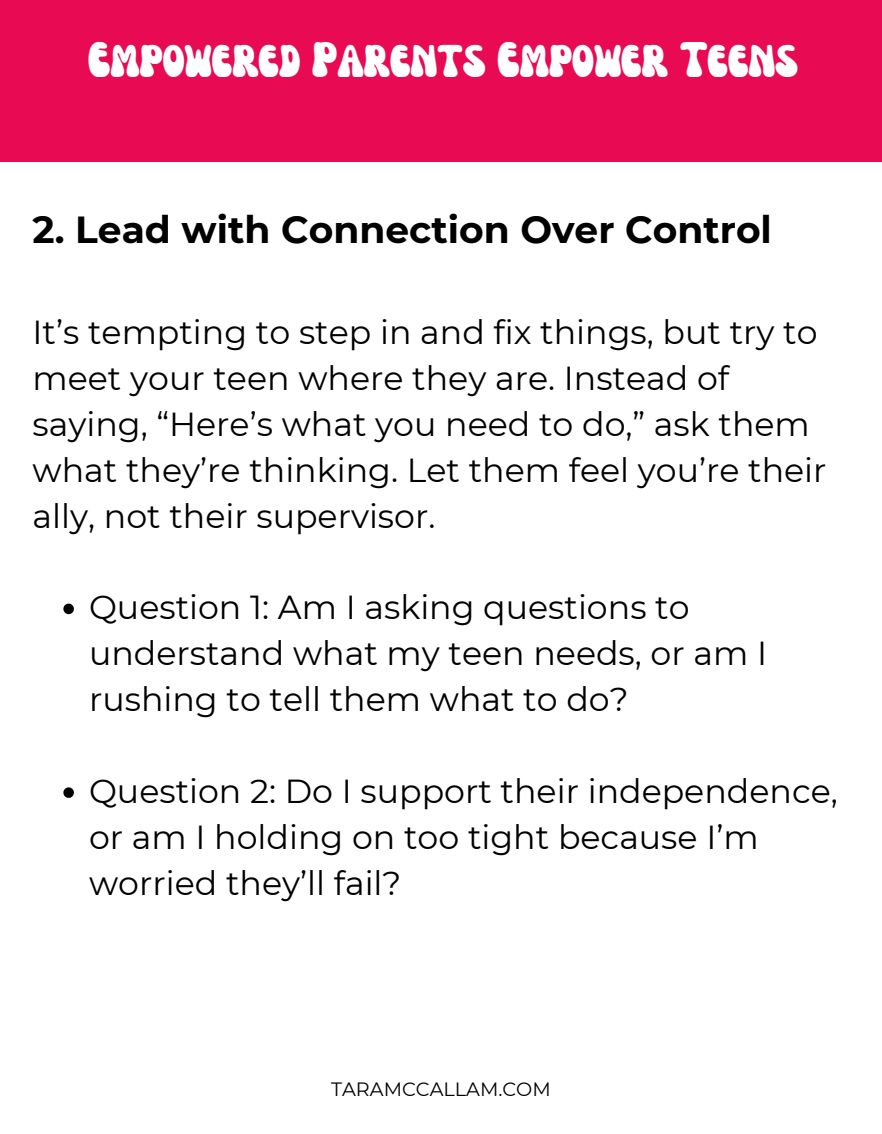
<style>
.page{position:relative;width:882px;height:1134px;background:#fff}
.page>*{position:absolute;margin:0;border:0;box-sizing:border-box;transform-origin:0 0}
.t1{font:46.38px "Nectarine";color:#fff}
.t2{font:700 37.62px "Montserrat";color:#000}
.t3{font:33.25px/45.9px "Montserrat";color:#000}
.t4{font:19.25px "Montserrat";color:#000}
</style>
<div class="page">
<svg style="left:63px;top:604px;width:11px;height:10px"></svg>
<svg style="left:63px;top:787px;width:11px;height:11px"></svg>
<div style="left:0;top:0;width:882px;height:162px;background:#e80b53"></div>
<p class="t1" style="left:88px;top:45px;width:711px">Empowered Parents Empower Teens</p>
<h1 class="t2" style="left:33px;top:206px;width:741px">2. Lead with Connection Over Control</h1>
<h2 class="t3" style="left:33px;top:309px;width:796px">It’s tempting to step in and fix things, but try to meet your teen where they are. Instead of saying, “Here’s what you need to do,” ask them what they’re thinking. Let them feel you’re their ally, not their supervisor.</h2>
<h3 class="t3" style="left:89px;top:585px;width:680px">Question 1: Am I asking questions to understand what my teen needs, or am I rushing to tell them what to do?</h3>
<p class="t3" style="left:89px;top:768px;width:750px">Question 2: Do I support their independence, or am I holding on too tight because I’m worried they’ll fail?</p>
<p class="t4" style="left:331px;top:1078px;width:221px">TARAMCCALLAM.COM</p>
</div>
